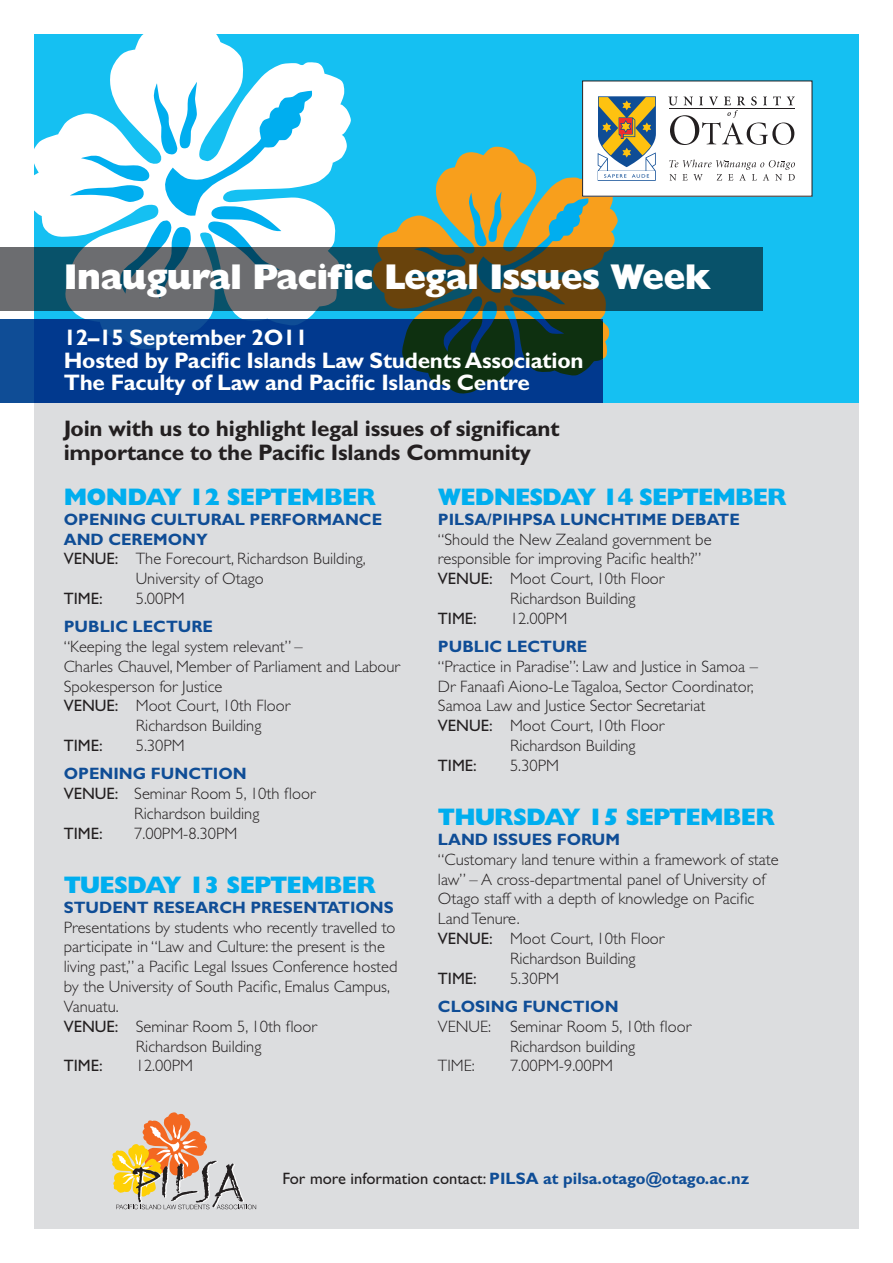
<style>
.page{position:relative;width:893px;height:1263px;background:#fff}
.page>*{position:absolute;margin:0;border:0;box-sizing:border-box;transform-origin:0 0}
.body_text{font:800 36px "Gill Sans";letter-spacing:-.025em;color:#fff}
.t1{font:800 24px "Gill Sans";letter-spacing:-.03em;color:#00aeef}
.t2{font:700 22.5px/22.5px "Gill Sans";letter-spacing:-.01em;color:#fff}
.t3{font:700 22.5px/24px "Gill Sans";letter-spacing:-.01em;color:#231f20}
.t4{font:300 16.5px/19.8px "Gill Sans";color:#231f20}
.t5{font:700 16.5px/19.8px "Gill Sans";color:#0f4d96}
.t6{font:16.5px "Gill Sans";color:#231f20}
.s1{font-weight:400}
.s2{font-weight:400;color:#231f20}
</style>
<div class="page">
<div style="left:34px;top:403px;width:825px;height:826px;background:#dcdddf"></div>
<div style="left:34px;top:34px;width:825px;height:368px;background:#15c0f2"></div>
<svg style="left:25px;top:34px;width:326px;height:285px;fill:#fff"></svg>
<svg style="left:70px;top:82px;width:242px;height:165px;background:#ace6fa"></svg>
<svg style="left:371px;top:147px;width:247px;height:212px"></svg>
<svg style="left:406px;top:192px;width:183px;height:127px"></svg>
<div style="left:583px;top:81px;width:229px;height:115px;background:#fff"></div>
<svg style="left:668px;top:96px;width:127px;height:49px"></svg>
<hr style="left:670px;top:108px;width:125px;height:1px;background:#231f20">
<svg style="left:598px;top:96px;width:58px;height:85px"></svg>
<svg style="left:669px;top:160px;width:126px;height:21px"></svg>
<svg style="left:0;top:247px;width:762px;height:63px;background:#3f5758"></svg>
<svg style="left:0;top:319px;width:603px;height:83px;background:#053975"></svg>
<svg style="left:112px;top:1112px;width:144px;height:97px"></svg>
<p class="body_text" style="left:64px;top:256px;width:648px">Inaugural Pacific Legal Issues Week</p>
<p class="t2" style="left:64px;top:326px;width:245px">12–15 September 2O11</p>
<p class="t2" style="left:64px;top:349px;width:521px">Hosted by Pacific Islands Law Students Association<br>The Faculty of Law and Pacific Islands Centre</p>
<p class="t3" style="left:64px;top:416px;width:497px">Join with us to highlight legal issues of significant importance to the Pacific Islands Community</p>
<p class="t1" style="left:64px;top:483px;width:314px">MONDAY 12 SEPTEMBER</p>
<p class="t5" style="left:64px;top:509px;width:320px">OPENING CULTURAL PERFORMANCE<br>AND CEREMONY</p>
<p class="t4" style="left:136px;top:549px;width:232px;text-indent:-72px"><span class="s1">VENUE:</span> The Forecourt, Richardson Building,<br>University of Otago</p>
<p class="t6" style="left:64px;top:589px;width:40px">TIME:</p>
<p class="t4" style="left:136px;top:589px;width:50px">5.00PM</p>
<p class="t5" style="left:64px;top:617px;width:151px">PUBLIC LECTURE</p>
<p class="t4" style="left:64px;top:637px;width:338px">“Keeping the legal system relevant” –<br>Charles Chauvel, Member of Parliament and Labour<br>Spokesperson for Justice</p>
<p class="t4" style="left:136px;top:696px;width:156px;text-indent:-72px"><span class="s1">VENUE:</span> Moot Court, 10th Floor<br>Richardson Building</p>
<p class="t6" style="left:64px;top:736px;width:40px">TIME:</p>
<p class="t4" style="left:136px;top:736px;width:50px">5.30PM</p>
<p class="t5" style="left:64px;top:764px;width:185px">OPENING FUNCTION</p>
<p class="t4" style="left:134px;top:784px;width:183px;text-indent:-71px"><span class="s1">VENUE:</span> Seminar Room 5, 10th floor<br>Richardson building</p>
<p class="t6" style="left:64px;top:824px;width:40px">TIME:</p>
<p class="t4" style="left:134px;top:823px;width:105px">7.00PM-8.30PM</p>
<p class="t1" style="left:64px;top:871px;width:314px">TUESDAY 13 SEPTEMBER</p>
<p class="t5" style="left:64px;top:897px;width:332px">STUDENT RESEARCH PRESENTATIONS</p>
<p class="t4" style="left:64px;top:917px;width:335px">Presentations by students who recently travelled to participate in “Law and Culture: the present is the living past,” a Pacific Legal Issues Conference hosted by the University of South Pacific, Emalus Campus, Vanuatu.</p>
<p class="t4" style="left:64px;top:1016px;width:255px"><span class="s1">VENUE:</span> Seminar Room 5, 10th floor</p>
<p class="t4" style="left:136px;top:1036px;width:127px">Richardson Building</p>
<p class="t6" style="left:64px;top:1056px;width:40px">TIME:</p>
<p class="t4" style="left:136px;top:1056px;width:59px">12.00PM</p>
<p class="t1" style="left:438px;top:483px;width:350px">WEDNESDAY 14 SEPTEMBER</p>
<p class="t5" style="left:438px;top:509px;width:303px">PILSA/PIHPSA LUNCHTIME DEBATE</p>
<p class="t4" style="left:438px;top:529px;width:275px">“Should the New Zealand government be responsible for improving Pacific health?”</p>
<p class="t4" style="left:438px;top:569px;width:228px"><span class="s1">VENUE:</span> Moot Court, 10th Floor</p>
<p class="t4" style="left:510px;top:589px;width:127px">Richardson Building</p>
<p class="t6" style="left:438px;top:609px;width:40px">TIME:</p>
<p class="t4" style="left:510px;top:608px;width:59px">12.00PM</p>
<p class="t5" style="left:438px;top:636px;width:151px">PUBLIC LECTURE</p>
<p class="t4" style="left:438px;top:657px;width:321px">“Practice in Paradise”: Law and Justice in Samoa –<br>Dr Fanaafi Aiono-Le Tagaloa, Sector Coordinator,<br>Samoa Law and Justice Sector Secretariat</p>
<p class="t4" style="left:438px;top:716px;width:228px"><span class="s1">VENUE:</span> Moot Court, 10th Floor</p>
<p class="t4" style="left:510px;top:736px;width:127px">Richardson Building</p>
<p class="t6" style="left:438px;top:756px;width:40px">TIME:</p>
<p class="t4" style="left:510px;top:756px;width:50px">5.30PM</p>
<p class="t1" style="left:438px;top:803px;width:338px">THURSDAY 15 SEPTEMBER</p>
<p class="t5" style="left:438px;top:829px;width:184px">LAND ISSUES FORUM</p>
<p class="t4" style="left:438px;top:849px;width:342px">“Customary land tenure within a framework of state law” – A cross-departmental panel of University of Otago staff with a depth of knowledge on Pacific Land Tenure.</p>
<p class="t4" style="left:438px;top:929px;width:228px"><span class="s1">VENUE:</span> Moot Court, 10th Floor</p>
<p class="t4" style="left:510px;top:948px;width:127px">Richardson Building</p>
<p class="t6" style="left:438px;top:968px;width:40px">TIME:</p>
<p class="t4" style="left:510px;top:968px;width:50px">5.30PM</p>
<p class="t5" style="left:438px;top:996px;width:182px">CLOSING FUNCTION</p>
<p class="t4" style="left:438px;top:1016px;width:255px">VENUE: Seminar Room 5, 10th floor</p>
<p class="t4" style="left:510px;top:1036px;width:127px">Richardson building</p>
<p class="t4" style="left:438px;top:1056px;width:38px">TIME:</p>
<p class="t4" style="left:510px;top:1056px;width:105px">7.00PM-9.00PM</p>
<p class="t5" style="left:282px;top:1169px;width:469px"><span class="s2">For more information contact:</span> PILSA at pilsa.otago@otago.ac.nz</p>
</div>
